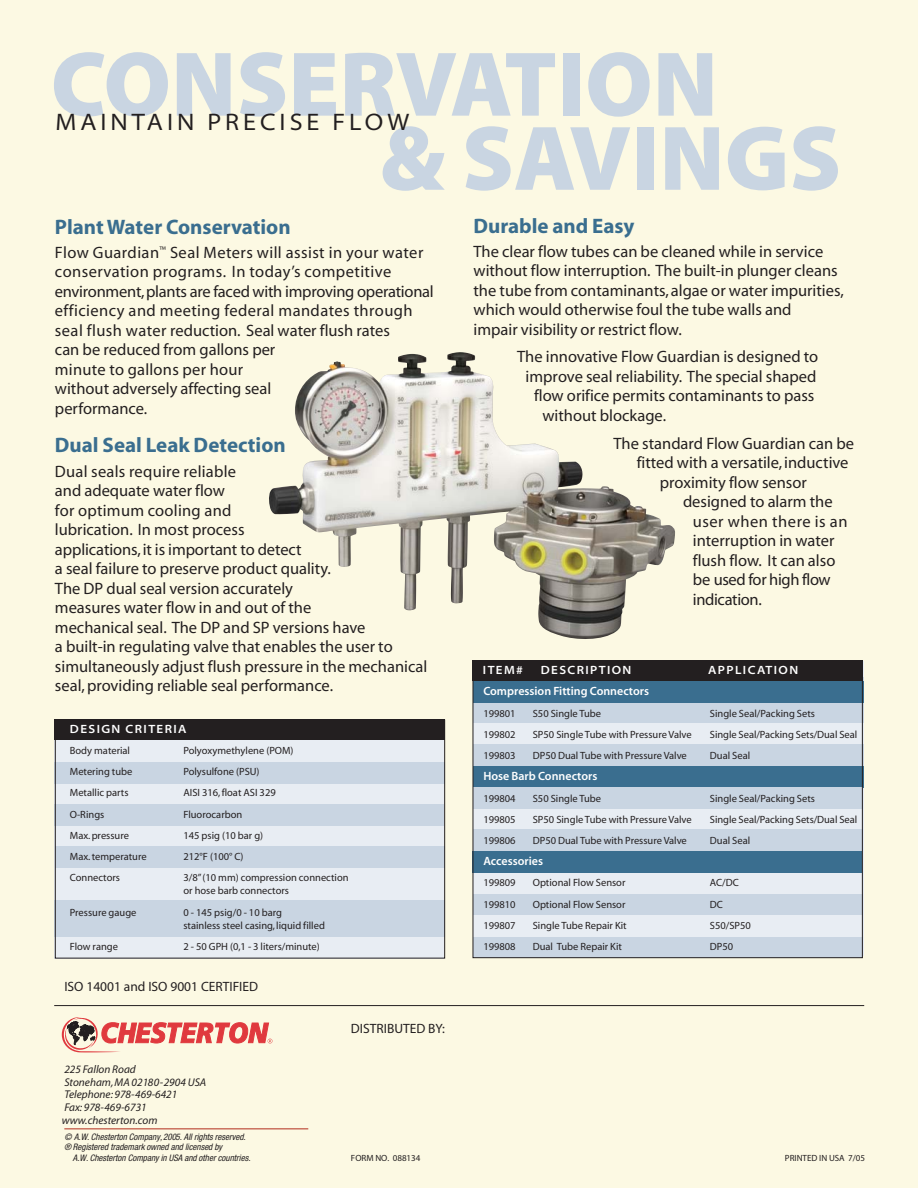
<style>
.page{position:relative;width:918px;height:1188px;background:#fcf9e3}
.page>*{position:absolute;margin:0;border:0;box-sizing:border-box;transform-origin:0 0}
.t1{font:92.7px/74.1px "Myriad MM 830 600";color:#c9d5e2}
.t2{font:24px "Myriad MM 400 700";letter-spacing:.165em;color:#231f20}
.t3{font:21px "Myriad MM 700 600";color:#3a6e8f}
.t4{font:16.5px/19.5px "Myriad MM 400 600";color:#231f20}
.t5{font:16.5px "Myriad MM 400 600";letter-spacing:-.02em;color:#231f20}
.t6{font:16.5px "Myriad MM 400 600";letter-spacing:.03em;color:#231f20}
.t7{font:13.5px "Myriad MM 400 600";color:#231f20}
.t8{font:12px "Myriad MM 565 600";color:#fff}
.t9{font:12px "Myriad MM 565 700";letter-spacing:.115em;color:#fff}
.t10{font:11.25px/12.8px "Myriad MM It 400 600";color:#231f20}
.t11{font:10.5px/13px "Myriad MM 400 600";color:#231f20}
.t12{font:italic condensed 9px/10.5px "Helvetica Neue";color:#231f20}
.t13{font:9px "Myriad MM 400 600";color:#231f20}
</style>
<div class="page">
<div style="left:55px;top:719px;width:389px;height:239px;background:#e8edf3"></div>
<div style="left:55px;top:719px;width:390px;height:21px;background:#231f20"></div>
<div style="left:55px;top:762px;width:390px;height:22px;background:#c9d5e2"></div>
<div style="left:54px;top:804px;width:390px;height:21px;background:#c9d5e2"></div>
<div style="left:55px;top:846px;width:389px;height:22px;background:#c9d5e2"></div>
<div style="left:54px;top:901px;width:391px;height:36px;background:#c9d5e2"></div>
<div style="left:55px;top:720px;width:390px;height:238px;border:1px solid #231f20"></div>
<img style="left:269px;top:442px;width:406px;height:197px">
<div style="left:473px;top:662px;width:390px;height:294px;background:#e8edf3"></div>
<div style="left:473px;top:766px;width:390px;height:22px;background:#3a6e8f"></div>
<div style="left:473px;top:852px;width:389px;height:21px;background:#3a6e8f"></div>
<div style="left:473px;top:677px;width:390px;height:46px;background:#c9d5e2"></div>
<div style="left:473px;top:681px;width:390px;height:22px;background:#3a6e8f"></div>
<div style="left:473px;top:660px;width:390px;height:21px;background:#231f20"></div>
<div style="left:473px;top:745px;width:390px;height:21px;background:#c9d5e2"></div>
<div style="left:473px;top:787px;width:390px;height:22px;background:#c9d5e2"></div>
<div style="left:473px;top:829px;width:390px;height:22px;background:#c9d5e2"></div>
<div style="left:474px;top:894px;width:389px;height:21px;background:#c9d5e2"></div>
<div style="left:473px;top:937px;width:389px;height:21px;background:#c9d5e2"></div>
<div style="left:473px;top:660px;width:390px;height:298px;border:1px solid #231f20"></div>
<hr style="left:64px;top:1128px;width:244px;height:1px;background:#b12c1b">
<svg style="left:62px;top:1017px;width:210px;height:35px"></svg>
<hr style="left:54px;top:1005px;width:810px;height:1px;background:#231f20">
<h1 class="t1" style="left:380px;top:54px;width:463px;text-indent:-329px">CONSERVATION<br>&amp; SAVINGS</h1>
<h2 class="t2" style="left:55px;top:113px;width:355px">MAINTAIN PRECISE FLOW</h2>
<p class="t3" style="left:55px;top:219px;width:237px">Plant Water Conservation</p>
<p class="t4" style="left:55px;top:244px;width:380px">Flow Guardian<sup>™</sup> Seal Meters will assist in your water conservation programs. In today’s competitive environment,plants are faced with improving operational efficiency and meeting federal mandates through seal flush water reduction. Seal water flush rates<br>can be reduced from gallons per<br>minute to gallons per hour<br>without adversely affecting seal<br>performance.</p>
<p class="t3" style="left:55px;top:437px;width:232px">Dual Seal Leak Detection</p>
<p class="t4" style="left:55px;top:462px;width:374px">Dual seals require reliable<br>and adequate water flow<br>for optimum cooling and<br>lubrication. In most process<br>applications, it is important to detect<br>a seal failure to preserve product quality.<br>The DP dual seal version accurately<br>measures water flow in and out of the<br>mechanical seal. The DP and SP versions have<br>a built-in regulating valve that enables the user to simultaneously adjust flush pressure in the mechanical seal, providing reliable seal performance.</p>
<p class="t9" style="left:70px;top:724px;width:118px">DESIGN CRITERIA</p>
<p class="t11" style="left:70px;top:745px;width:62px">Body material</p>
<p class="t11" style="left:183px;top:745px;width:112px">Polyoxymethylene (POM)</p>
<p class="t11" style="left:70px;top:766px;width:64px">Metering tube</p>
<p class="t11" style="left:183px;top:766px;width:78px">Polysulfone (PSU)</p>
<p class="t11" style="left:70px;top:787px;width:60px">Metallic parts</p>
<p class="t11" style="left:183px;top:787px;width:94px">AISI 316, float ASI 329</p>
<p class="t11" style="left:70px;top:808px;width:36px">O-Rings</p>
<p class="t11" style="left:183px;top:808px;width:60px">Fluorocarbon</p>
<p class="t11" style="left:70px;top:829px;width:61px">Max. pressure</p>
<p class="t11" style="left:183px;top:829px;width:81px">145 psig (10 bar g)</p>
<p class="t11" style="left:70px;top:851px;width:78px">Max. temperature</p>
<p class="t11" style="left:183px;top:851px;width:62px">212°F (100° C)</p>
<p class="t11" style="left:70px;top:872px;width:52px">Connectors</p>
<p class="t11" style="left:183px;top:872px;width:167px">3/8”(10 mm) compression connection or hose barb connectors</p>
<p class="t11" style="left:70px;top:906px;width:68px">Pressure gauge</p>
<p class="t11" style="left:183px;top:906px;width:143px">0 - 145 psig/0 - 10 barg<br>stainless steel casing, liquid filled</p>
<p class="t11" style="left:70px;top:941px;width:50px">Flow range</p>
<p class="t11" style="left:184px;top:941px;width:138px">2 - 50 GPH (0,1 - 3 liters/minute)</p>
<p class="t7" style="left:64px;top:981px;width:195px">ISO 14001 and ISO 9001 CERTIFIED</p>
<p class="t7" style="left:351px;top:1023px;width:96px">DISTRIBUTED BY:</p>
<p class="t3" style="left:474px;top:218px;width:163px">Durable and Easy</p>
<p class="t4" style="left:474px;top:243px;width:372px">The clear flow tubes can be cleaned while in service without flow interruption. The built-in plunger cleans the tube from contaminants, algae or water impurities, which would otherwise foul the tube walls and<br>impair visibility or restrict flow.</p>
<p class="t4" style="left:517px;top:348px;width:303px">The innovative Flow Guardian is designed to</p>
<p class="t4" style="left:526px;top:368px;width:292px">improve seal reliability. The special shaped</p>
<p class="t4" style="left:534px;top:387px;width:282px">flow orifice permits contaminants to pass</p>
<p class="t4" style="left:542px;top:407px;width:125px">without blockage.</p>
<p class="t4" style="left:614px;top:434px;width:242px">The standard Flow Guardian can be</p>
<p class="t4" style="left:637px;top:454px;width:213px">fitted with a versatile, inductive</p>
<p class="t4" style="left:660px;top:473px;width:149px">proximity flow sensor</p>
<p class="t4" style="left:683px;top:493px;width:151px">designed to alarm the</p>
<p class="t6" style="left:693px;top:515px;width:156px">user when there is an</p>
<p class="t4" style="left:693px;top:532px;width:143px">interruption in water</p>
<p class="t4" style="left:693px;top:551px;width:144px">flush flow. It can also</p>
<p class="t5" style="left:693px;top:573px;width:139px">be used for high flow</p>
<p class="t5" style="left:693px;top:593px;width:70px">indication.</p>
<p class="t9" style="left:483px;top:665px;width:42px">ITEM#</p>
<p class="t9" style="left:541px;top:665px;width:92px">DESCRIPTION</p>
<p class="t9" style="left:708px;top:665px;width:92px">APPLICATION</p>
<p class="t8" style="left:483px;top:687px;width:167px">Compression Fitting Connectors</p>
<p class="t11" style="left:483px;top:707px;width:34px">199801</p>
<p class="t11" style="left:533px;top:707px;width:70px">S50 Single Tube</p>
<p class="t11" style="left:710px;top:707px;width:107px">Single Seal/Packing Sets</p>
<p class="t11" style="left:483px;top:729px;width:34px">199802</p>
<p class="t11" style="left:533px;top:729px;width:161px">SP50 Single Tube with Pressure Valve</p>
<p class="t11" style="left:710px;top:729px;width:149px">Single Seal/Packing Sets/Dual Seal</p>
<p class="t11" style="left:483px;top:750px;width:34px">199803</p>
<p class="t11" style="left:533px;top:750px;width:156px">DP50 Dual Tube with Pressure Valve</p>
<p class="t11" style="left:710px;top:750px;width:42px">Dual Seal</p>
<p class="t8" style="left:483px;top:772px;width:116px">Hose Barb Connectors</p>
<p class="t11" style="left:483px;top:792px;width:34px">199804</p>
<p class="t11" style="left:533px;top:792px;width:70px">S50 Single Tube</p>
<p class="t11" style="left:710px;top:792px;width:107px">Single Seal/Packing Sets</p>
<p class="t11" style="left:483px;top:813px;width:34px">199805</p>
<p class="t11" style="left:533px;top:813px;width:161px">SP50 Single Tube with Pressure Valve</p>
<p class="t11" style="left:710px;top:813px;width:149px">Single Seal/Packing Sets/Dual Seal</p>
<p class="t11" style="left:483px;top:835px;width:34px">199806</p>
<p class="t11" style="left:533px;top:835px;width:156px">DP50 Dual Tube with Pressure Valve</p>
<p class="t11" style="left:710px;top:835px;width:42px">Dual Seal</p>
<p class="t8" style="left:483px;top:857px;width:61px">Accessories</p>
<p class="t11" style="left:483px;top:877px;width:34px">199809</p>
<p class="t11" style="left:533px;top:877px;width:94px">Optional Flow Sensor</p>
<p class="t11" style="left:710px;top:877px;width:31px">AC/DC</p>
<p class="t11" style="left:483px;top:898px;width:34px">199810</p>
<p class="t11" style="left:533px;top:898px;width:94px">Optional Flow Sensor</p>
<p class="t11" style="left:710px;top:898px;width:15px">DC</p>
<p class="t11" style="left:483px;top:920px;width:34px">199807</p>
<p class="t11" style="left:533px;top:920px;width:95px">Single Tube Repair Kit</p>
<p class="t11" style="left:710px;top:920px;width:43px">S50/SP50</p>
<p class="t11" style="left:483px;top:941px;width:34px">199808</p>
<p class="t11" style="left:533px;top:941px;width:91px">Dual Tube Repair Kit</p>
<p class="t11" style="left:710px;top:941px;width:25px">DP50</p>
<p class="t10" style="left:62px;top:1064px;width:146px">225 Fallon Road<br>Stoneham,MA 02180-2904 USA<br>Telephone: 978-469-6421<br>Fax: 978-469-6731 www.chesterton.com</p>
<p class="t12" style="left:64px;top:1132px;width:185px">© A.W. Chesterton Company, 2005.Allrights reserved. ® Registered trademark owned and licensed by</p>
<p class="t12" style="left:73px;top:1153px;width:181px">A.W. Chesterton Company in USA and othercountries.</p>
<p class="t13" style="left:351px;top:1155px;width:71px">FORM NO. 088134</p>
<p class="t13" style="left:785px;top:1155px;width:82px">PRINTED IN USA 7/05</p>
</div>
